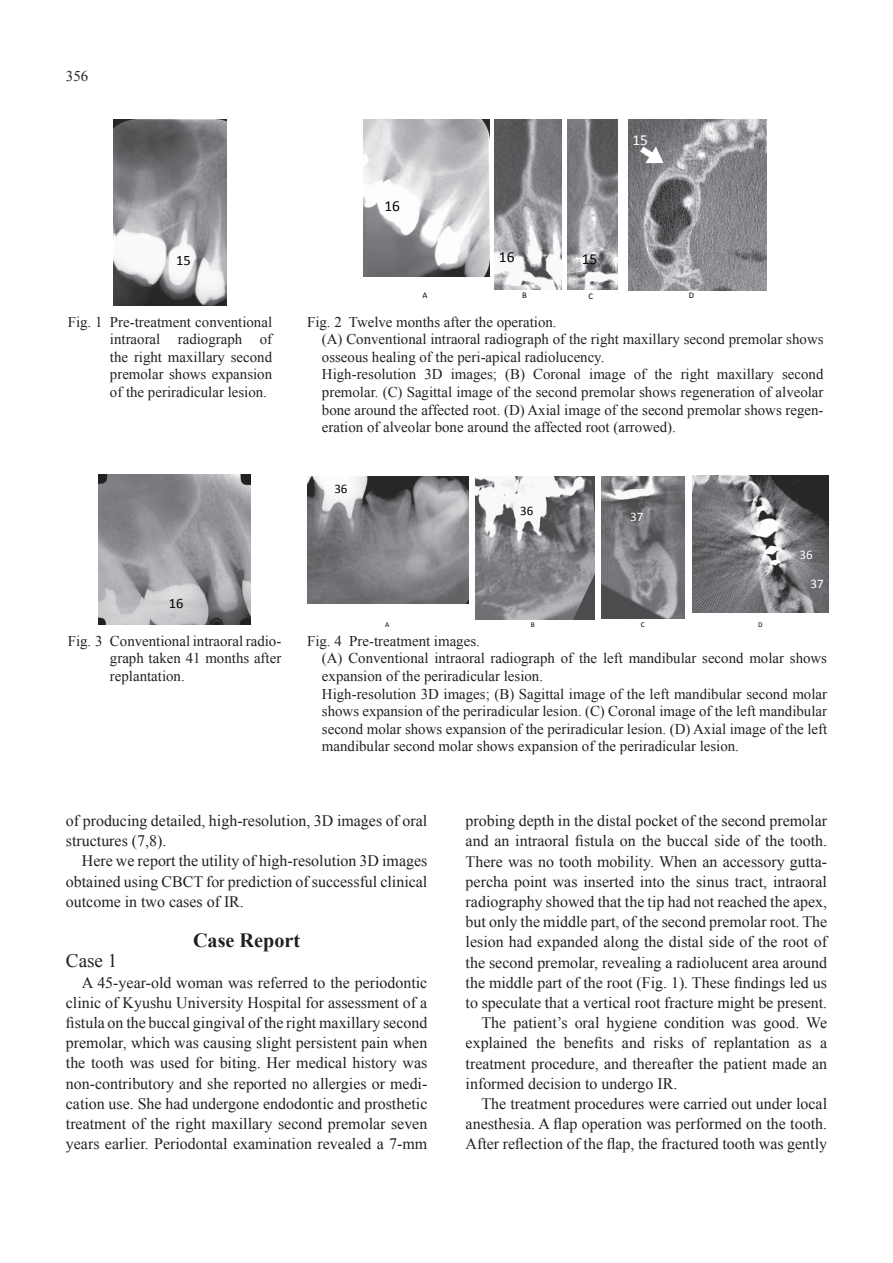
<style>
.page{position:relative;width:893px;height:1263px;background:#fff}
.page>*{position:absolute;margin:0;border:0;box-sizing:border-box;transform-origin:0 0}
.t1{font:700 20.25px "Times New Roman";color:#231f20}
.t2{font:19.2px "Times New Roman";color:#231f20}
.t3{font:15.9px/20.2px "Times New Roman";color:#231f20;text-align:justify}
.t4{font:15.3px "Calibri";color:#030303}
.t5{font:15.3px "Calibri";color:#fff}
.t6{font:14.85px/17.5px "Times New Roman";color:#231f20;text-align:justify}
.t7{font:14.4px "Calibri";color:#030303}
.t8{font:13.05px "Calibri";color:#fff}
.t9{font:13.05px "Calibri";color:#030303}
.t10{font:8.7px "Calibri";color:#030303}
.t11{font:7.35px "Calibri";color:#030303}
</style>
<div class="page">
<img style="left:114px;top:119px;width:112px;height:187px">
<img style="left:99px;top:474px;width:151px;height:151px">
<img style="left:602px;top:476px;width:82px;height:143px">
<img style="left:475px;top:477px;width:119px;height:143px">
<img style="left:307px;top:477px;width:161px;height:126px">
<img style="left:692px;top:476px;width:137px;height:136px">
<img style="left:628px;top:119px;width:139px;height:171px">
<img style="left:567px;top:119px;width:50px;height:170px">
<img style="left:495px;top:119px;width:67px;height:170px">
<svg style="left:639px;top:146px;width:25px;height:18px"></svg>
<img style="left:364px;top:119px;width:125px;height:157px">
<p class="t6" style="left:66px;top:67px;width:24px">356</p>
<p class="t7" style="left:176px;top:251px;width:16px">15</p>
<p class="t4" style="left:384px;top:196px;width:17px">16</p>
<p class="t10" style="left:423px;top:290px;width:7px">A</p>
<p class="t5" style="left:632px;top:130px;width:17px">15</p>
<p class="t4" style="left:499px;top:247px;width:17px">16</p>
<p class="t4" style="left:582px;top:250px;width:17px">15</p>
<p class="t10" style="left:522px;top:290px;width:6px">B</p>
<p class="t10" style="left:588px;top:291px;width:6px">C</p>
<p class="t10" style="left:689px;top:290px;width:7px">D</p>
<p class="t6" style="left:110px;top:313px;width:164px;text-indent:-42px">Fig. 1 Pre-treatment conventional intraoral radiograph of the right maxillary second premolar shows expansion of the periradicular lesion.</p>
<p class="t6" style="left:322px;top:313px;width:503px;text-align:left;text-indent:-15px">Fig. 2 Twelve months after the operation.<br>(A) Conventional intraoral radiograph of the right maxillary second premolar shows osseous healing of the peri-apical radiolucency.<br>High-resolution 3D images; (B) Coronal image of the right maxillary second premolar. (C) Sagittal image of the second premolar shows regeneration of alveolar bone around the affected root. (D) Axial image of the second premolar shows regen&shy;eration of alveolar bone around the affected root (arrowed).</p>
<p class="t7" style="left:169px;top:594px;width:16px">16</p>
<p class="t6" style="left:110px;top:632px;width:173px;text-indent:-42px">Fig. 3 Conventional intraoral radio&shy;graph taken 41 months after replantation.</p>
<p class="t9" style="left:334px;top:480px;width:15px">36</p>
<p class="t11" style="left:385px;top:620px;width:6px">A</p>
<p class="t9" style="left:520px;top:503px;width:15px">36</p>
<p class="t8" style="left:630px;top:508px;width:15px">37</p>
<p class="t11" style="left:531px;top:620px;width:5px">B</p>
<p class="t11" style="left:641px;top:620px;width:5px">C</p>
<p class="t11" style="left:758px;top:620px;width:6px">D</p>
<p class="t8" style="left:800px;top:546px;width:15px">36</p>
<p class="t8" style="left:810px;top:576px;width:15px">37</p>
<p class="t6" style="left:322px;top:632px;width:507px;text-align:left;text-indent:-15px">Fig. 4 Pre-treatment images.<br>(A) Conventional intraoral radiograph of the left mandibular second molar shows expansion of the periradicular lesion.<br>High-resolution 3D images; (B) Sagittal image of the left mandibular second molar shows expansion of the periradicular lesion. (C) Coronal image of the left mandibular second molar shows expansion of the periradicular lesion. (D) Axial image of the left mandibular second molar shows expansion of the periradicular lesion.</p>
<p class="t3" style="left:66px;top:810px;width:363px">of producing detailed, high-resolution, 3D images of oral structures (7,8).</p>
<p class="t3" style="left:66px;top:851px;width:363px;text-indent:16px">Here we report the utility of high-resolution 3D images obtained using CBCT for prediction of successful clinical outcome in two cases of IR.</p>
<p class="t1" style="left:193px;top:926px;width:109px">Case Report</p>
<p class="t2" style="left:66px;top:948px;width:53px">Case 1</p>
<p class="t3" style="left:66px;top:972px;width:363px;text-indent:16px">A 45-year-old woman was referred to the periodontic clinic of Kyushu University Hospital for assessment of a fistula on the buccal gingival of the right maxillary second premolar, which was causing slight persistent pain when the tooth was used for biting. Her medical history was non-contributory and she reported no allergies or medi&shy;cation use. She had undergone endodontic and prosthetic treatment of the right maxillary second premolar seven years earlier. Periodontal examination revealed a 7-mm</p>
<p class="t3" style="left:466px;top:810px;width:363px">probing depth in the distal pocket of the second premolar</p>
<p class="t3" style="left:466px;top:830px;width:363px">and an intraoral fistula on the buccal side of the tooth.</p>
<p class="t3" style="left:466px;top:851px;width:363px">There was no tooth mobility. When an accessory gutta-</p>
<p class="t3" style="left:466px;top:871px;width:363px">percha point was inserted into the sinus tract, intraoral</p>
<p class="t3" style="left:466px;top:891px;width:363px">radiography showed that the tip had not reached the apex,</p>
<p class="t3" style="left:466px;top:911px;width:363px">but only the middle part, of the second premolar root. The</p>
<p class="t3" style="left:466px;top:932px;width:363px">lesion had expanded along the distal side of the root of</p>
<p class="t3" style="left:466px;top:952px;width:363px">the second premolar, revealing a radiolucent area around</p>
<p class="t3" style="left:466px;top:972px;width:363px">the middle part of the root (Fig. 1). These findings led us</p>
<p class="t3" style="left:466px;top:992px;width:363px">to speculate that a vertical root fracture might be present.</p>
<p class="t3" style="left:482px;top:1012px;width:347px">The patient’s oral hygiene condition was good. We</p>
<p class="t3" style="left:466px;top:1033px;width:363px">explained the benefits and risks of replantation as a</p>
<p class="t3" style="left:466px;top:1053px;width:363px">treatment procedure, and thereafter the patient made an</p>
<p class="t3" style="left:466px;top:1073px;width:213px">informed decision to undergo IR.</p>
<p class="t3" style="left:482px;top:1093px;width:347px">The treatment procedures were carried out under local</p>
<p class="t3" style="left:466px;top:1113px;width:363px">anesthesia. A flap operation was performed on the tooth.</p>
<p class="t3" style="left:466px;top:1134px;width:363px">After reflection of the flap, the fractured tooth was gently</p>
</div>
